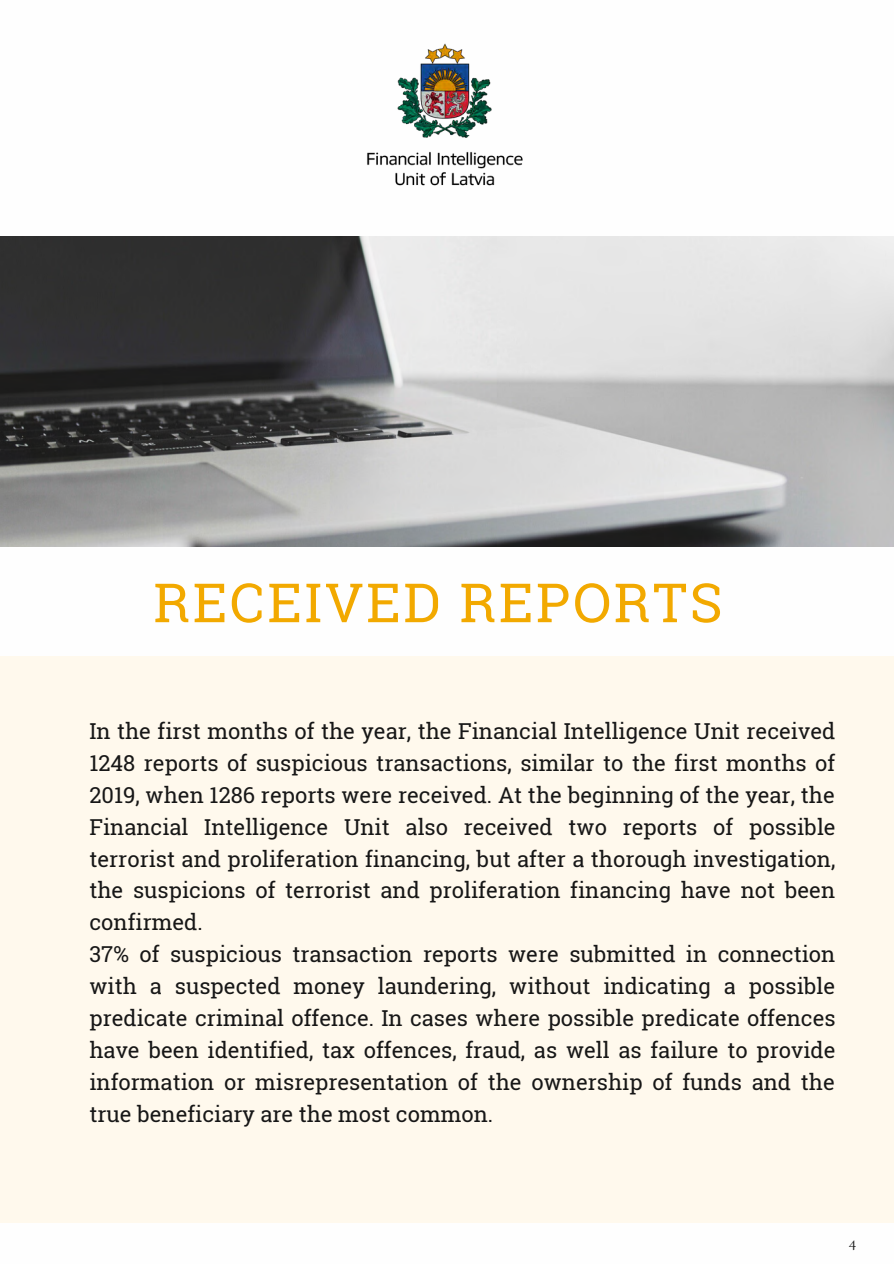
<style>
.page{position:relative;width:894px;height:1264px;background:#fff}
.page>*{position:absolute;margin:0;border:0;box-sizing:border-box;transform-origin:0 0}
.t1{font:54px "Roboto Slab";letter-spacing:.05em;color:#f2a900}
.t2{font:21.9px/32px "Roboto Slab";color:#171717}
.t3{font:500 16.5px "Cormorant Garamond";color:#171717}
</style>
<div class="page">
<div style="left:0;top:656px;width:893px;height:566px;background:#fff9ed"></div>
<img style="left:0;top:237px;width:893px;height:309px">
<img style="left:367px;top:43px;width:156px;height:143px">
<h1 class="t1" style="left:153px;top:565px;width:570px">RECEIVED REPORTS</h1>
<p class="t2" style="left:89px;top:714px;width:747px">In the first months of the year, the Financial Intelligence Unit received 1248 reports of suspicious transactions, similar to the first months of 2019, when 1286 reports were received. At the beginning of the year, the Financial Intelligence Unit also received two reports of possible terrorist and proliferation financing, but after a thorough investigation, the suspicions of terrorist and proliferation financing have not been confirmed.<br>37% of suspicious transaction reports were submitted in connection with a suspected money laundering, without indicating a possible predicate criminal offence. In cases where possible predicate offences have been identified, tax offences, fraud, as well as failure to provide information or misrepresentation of the ownership of funds and the true beneficiary are the most common.</p>
<p class="t3" style="left:848px;top:1231px;width:9px">4</p>
</div>
